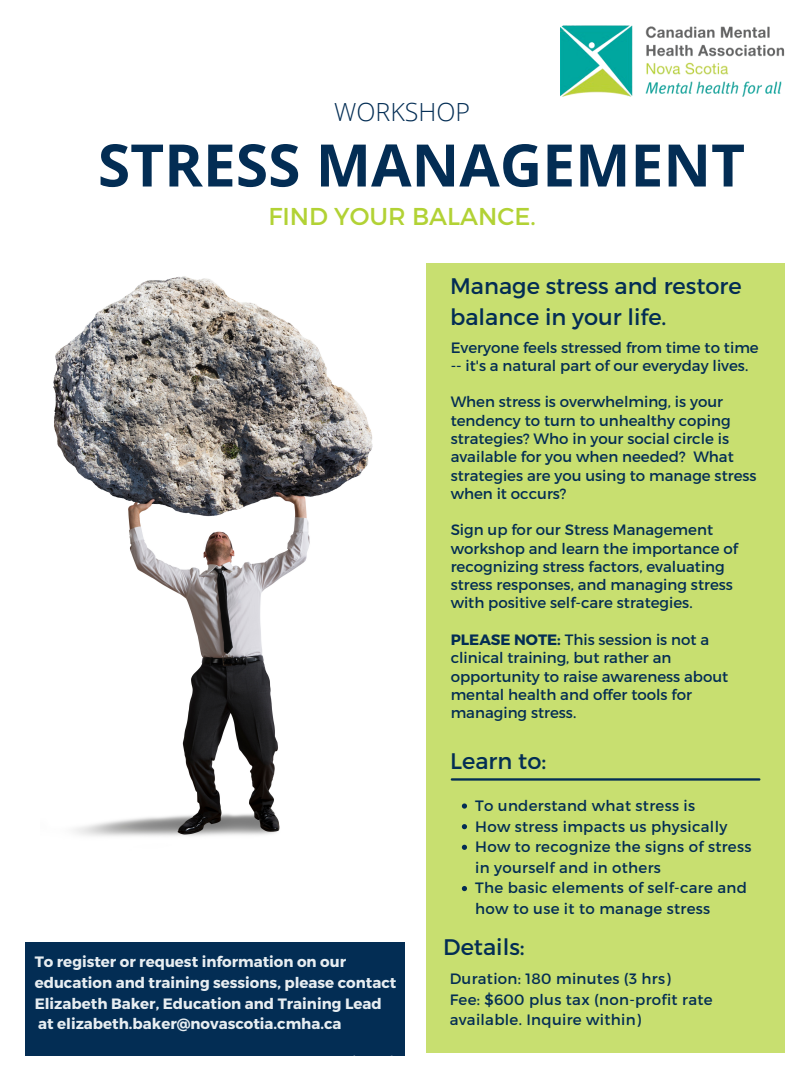
<style>
.page{position:relative;width:810px;height:1080px;background:#fff}
.page>*{position:absolute;margin:0;border:0;box-sizing:border-box;transform-origin:0 0}
.t1{font:700 58.69px "Open Sans";color:#032d54}
.t2{font:300 25px "Open Sans";color:#032d54}
.t3{font:24.38px "Montserrat";color:#b2d235}
.t4{font:22.5px/31.4px "Montserrat";color:#032d54}
.t5{font:15px/18.2px "Montserrat";color:#032d54}
.t6{font:15px/20.6px "Montserrat";letter-spacing:.02em;color:#032d54}
.t7{font:700 15px/20.6px "Montserrat";color:#e7edf1}
.s1{font-weight:700}
</style>
<div class="page">
<div style="left:426px;top:263px;width:359px;height:790px;background:#c8df70"></div>
<div style="left:25px;top:942px;width:380px;height:114px;background:#032d54"></div>
<img style="left:53px;top:276px;width:320px;height:561px">
<img style="left:561px;top:26px;width:224px;height:71px">
<hr style="left:452px;top:778px;width:307px;height:3px;background:#032d54">
<svg style="left:462px;top:803px;width:5px;height:6px"></svg>
<svg style="left:462px;top:824px;width:5px;height:5px"></svg>
<svg style="left:462px;top:845px;width:5px;height:5px"></svg>
<svg style="left:462px;top:886px;width:5px;height:5px"></svg>
<p class="t2" style="left:334px;top:94px;width:138px">WORKSHOP</p>
<p class="t1" style="left:98px;top:124px;width:649px">STRESS MANAGEMENT</p>
<p class="t3" style="left:268px;top:201px;width:269px">FIND YOUR BALANCE.</p>
<p class="t4" style="left:450px;top:269px;width:293px">Manage stress and restore balance in your life.</p>
<p class="t7" style="left:35px;top:951px;width:363px">To register or request information on our education and training sessions, please contact<br>Elizabeth Baker, Education and Training Lead</p>
<p class="t7" style="left:38px;top:1013px;width:305px">at elizabeth.baker@novascotia.cmha.ca</p>
<p class="t5" style="left:451px;top:337px;width:310px">Everyone feels stressed from time to time -- it's a natural part of our everyday lives.</p>
<p class="t5" style="left:451px;top:392px;width:307px">When stress is overwhelming, is your tendency to turn to unhealthy coping strategies? Who in your social circle is available for you when needed? What strategies are you using to manage stress when it occurs?</p>
<p class="t5" style="left:451px;top:520px;width:289px">Sign up for our Stress Management workshop and learn the importance of recognizing stress factors, evaluating stress responses, and managing stress with positive self-care strategies.</p>
<p class="t5" style="left:451px;top:630px;width:279px"><span class="s1">PLEASE NOTE:</span> This session is not a clinical training, but rather an opportunity to raise awareness about mental health and offer tools for managing stress.</p>
<p class="t4" style="left:450px;top:744px;width:98px">Learn to:</p>
<p class="t6" style="left:475px;top:795px;width:221px">To understand what stress is</p>
<p class="t6" style="left:475px;top:815px;width:254px">How stress impacts us physically</p>
<p class="t6" style="left:475px;top:836px;width:278px">How to recognize the signs of stress in yourself and in others</p>
<p class="t6" style="left:475px;top:877px;width:273px">The basic elements of self-care and how to use it to manage stress</p>
<p class="t4" style="left:443px;top:931px;width:83px">Details:</p>
<p class="t6" style="left:450px;top:968px;width:222px">Duration: 180 minutes (3 hrs)</p>
<p class="t6" style="left:450px;top:988px;width:265px">Fee: $600 plus tax (non-profit rate available. Inquire within)</p>
</div>
